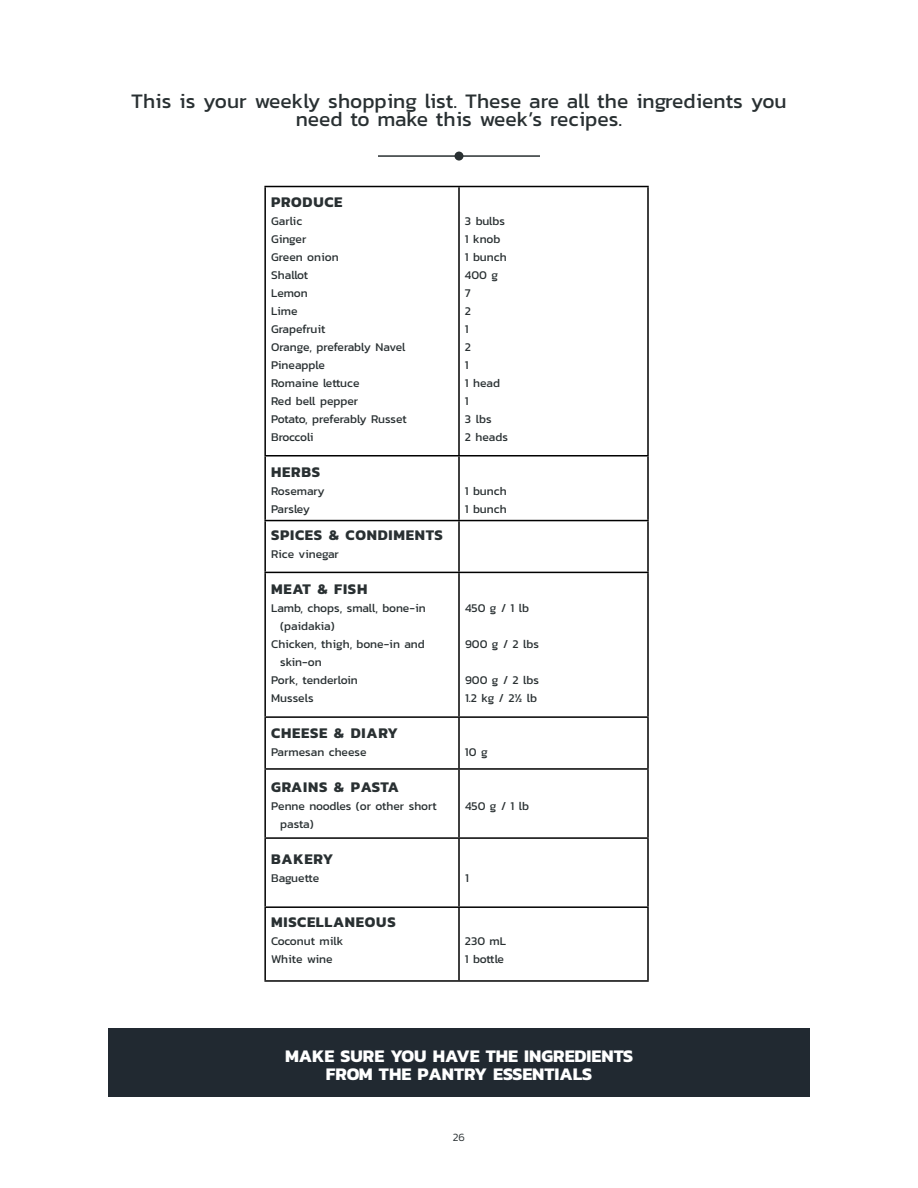
<style>
.page{position:relative;width:918px;height:1188px;background:#fff}
.page>*{position:absolute;margin:0;border:0;box-sizing:border-box;transform-origin:0 0}
.t1{font:21px/18px "Kanit";color:#293032;text-align:center}
.t2{font:700 18px/18px "Kanit";color:#fff;text-align:center}
.t3{font:700 15px "Kanit";letter-spacing:.05em;color:#293032}
.t4{font:12px/18px "Kanit";color:#293032}
.t5{font:300 11.25px "Kanit";color:#293032}
</style>
<div class="page">
<hr style="left:264px;top:186px;width:195px;height:1px;background:#000">
<hr style="left:264px;top:187px;width:2px;height:268px;background:#000">
<hr style="left:459px;top:186px;width:190px;height:1px;background:#000">
<hr style="left:458px;top:187px;width:2px;height:268px;background:#000">
<hr style="left:647px;top:187px;width:2px;height:268px;background:#000">
<hr style="left:264px;top:455px;width:195px;height:2px;background:#000">
<hr style="left:264px;top:457px;width:2px;height:63px;background:#000">
<hr style="left:459px;top:455px;width:190px;height:2px;background:#000">
<hr style="left:458px;top:457px;width:2px;height:63px;background:#000">
<hr style="left:647px;top:457px;width:2px;height:63px;background:#000">
<hr style="left:264px;top:520px;width:195px;height:1px;background:#000">
<hr style="left:264px;top:521px;width:2px;height:51px;background:#000">
<hr style="left:459px;top:520px;width:190px;height:1px;background:#000">
<hr style="left:458px;top:521px;width:2px;height:51px;background:#000">
<hr style="left:647px;top:521px;width:2px;height:51px;background:#000">
<hr style="left:264px;top:572px;width:195px;height:1px;background:#000">
<hr style="left:264px;top:573px;width:2px;height:143px;background:#000">
<hr style="left:459px;top:572px;width:190px;height:1px;background:#000">
<hr style="left:458px;top:573px;width:2px;height:143px;background:#000">
<hr style="left:647px;top:573px;width:2px;height:143px;background:#000">
<hr style="left:264px;top:716px;width:195px;height:2px;background:#000">
<hr style="left:264px;top:718px;width:2px;height:50px;background:#000">
<hr style="left:459px;top:716px;width:190px;height:2px;background:#000">
<hr style="left:458px;top:718px;width:2px;height:50px;background:#000">
<hr style="left:647px;top:718px;width:2px;height:50px;background:#000">
<hr style="left:264px;top:768px;width:195px;height:2px;background:#000">
<hr style="left:264px;top:770px;width:2px;height:67px;background:#000">
<hr style="left:459px;top:768px;width:190px;height:2px;background:#000">
<hr style="left:458px;top:770px;width:2px;height:67px;background:#000">
<hr style="left:647px;top:770px;width:2px;height:67px;background:#000">
<hr style="left:264px;top:837px;width:195px;height:2px;background:#000">
<hr style="left:264px;top:839px;width:2px;height:67px;background:#000">
<hr style="left:459px;top:837px;width:190px;height:2px;background:#000">
<hr style="left:458px;top:839px;width:2px;height:67px;background:#000">
<hr style="left:647px;top:839px;width:2px;height:67px;background:#000">
<hr style="left:264px;top:906px;width:195px;height:2px;background:#000">
<hr style="left:264px;top:908px;width:2px;height:72px;background:#000">
<hr style="left:459px;top:906px;width:190px;height:2px;background:#000">
<hr style="left:458px;top:908px;width:2px;height:72px;background:#000">
<hr style="left:647px;top:908px;width:2px;height:72px;background:#000">
<hr style="left:264px;top:980px;width:195px;height:2px;background:#000">
<hr style="left:459px;top:980px;width:190px;height:2px;background:#000">
<hr style="left:378px;top:155px;width:162px;height:2px;background:#293032">
<div style="left:454px;top:152px;width:10px;height:9px;background:#293032;border-radius:50%"></div>
<div style="left:108px;top:1028px;width:702px;height:69px;background:#212931"></div>
<h1 class="t1" style="left:131px;top:92px;width:657px">This is your weekly shopping list. These are all the ingredients you need to make this week’s recipes.</h1>
<p class="t3" style="left:271px;top:190px;width:73px">PRODUCE</p>
<p class="t4" style="left:271px;top:212px;width:137px">Garlic<br>Ginger<br>Green onion<br>Shallot<br>Lemon<br>Lime<br>Grapefruit<br>Orange, preferably Navel<br>Pineapple<br>Romaine lettuce<br>Red bell pepper<br>Potato, preferably Russet<br>Broccoli</p>
<p class="t4" style="left:465px;top:212px;width:45px">3 bulbs<br>1 knob<br>1 bunch<br>400 g<br>7<br>2<br>1<br>2<br>1<br>1 head<br>1<br>3 lbs<br>2 heads</p>
<p class="t3" style="left:271px;top:460px;width:51px">HERBS</p>
<p class="t4" style="left:271px;top:482px;width:55px">Rosemary<br>Parsley</p>
<p class="t4" style="left:465px;top:482px;width:43px">1 bunch<br>1 bunch</p>
<p class="t3" style="left:271px;top:523px;width:173px">SPICES &amp; CONDIMENTS</p>
<p class="t4" style="left:271px;top:545px;width:69px">Rice vinegar</p>
<p class="t3" style="left:271px;top:577px;width:98px">MEAT &amp; FISH</p>
<p class="t4" style="left:271px;top:599px;width:156px">Lamb, chops, small, bone-in</p>
<p class="t4" style="left:280px;top:617px;width:56px">(paidakia)</p>
<p class="t4" style="left:271px;top:635px;width:155px">Chicken, thigh, bone-in and</p>
<p class="t4" style="left:280px;top:653px;width:43px">skin-on</p>
<p class="t4" style="left:271px;top:671px;width:88px">Pork, tenderloin</p>
<p class="t4" style="left:271px;top:689px;width:44px">Mussels</p>
<p class="t4" style="left:465px;top:599px;width:66px">450 g / 1 lb</p>
<p class="t4" style="left:465px;top:635px;width:76px">900 g / 2 lbs</p>
<p class="t4" style="left:465px;top:671px;width:76px">900 g / 2 lbs<br>1.2 kg / 2½ lb</p>
<p class="t3" style="left:271px;top:721px;width:128px">CHEESE &amp; DIARY</p>
<p class="t4" style="left:271px;top:743px;width:97px">Parmesan cheese</p>
<p class="t4" style="left:465px;top:743px;width:24px">10 g</p>
<p class="t3" style="left:271px;top:775px;width:129px">GRAINS &amp; PASTA</p>
<p class="t4" style="left:280px;top:797px;width:158px;text-indent:-9px">Penne noodles (or other short pasta)</p>
<p class="t4" style="left:465px;top:797px;width:66px">450 g / 1 lb</p>
<p class="t3" style="left:271px;top:847px;width:64px">BAKERY</p>
<p class="t4" style="left:271px;top:869px;width:50px">Baguette</p>
<p class="t4" style="left:465px;top:869px;width:5px">1</p>
<p class="t3" style="left:271px;top:910px;width:126px">MISCELLANEOUS</p>
<p class="t4" style="left:271px;top:932px;width:74px">Coconut milk<br>White wine</p>
<p class="t4" style="left:465px;top:932px;width:43px">230 mL<br>1 bottle</p>
<h2 class="t2" style="left:285px;top:1047px;width:349px">MAKE SURE YOU HAVE THE INGREDIENTS<br>FROM THE PANTRY ESSENTIALS</h2>
<p class="t5" style="left:453px;top:1129px;width:14px">26</p>
</div>
